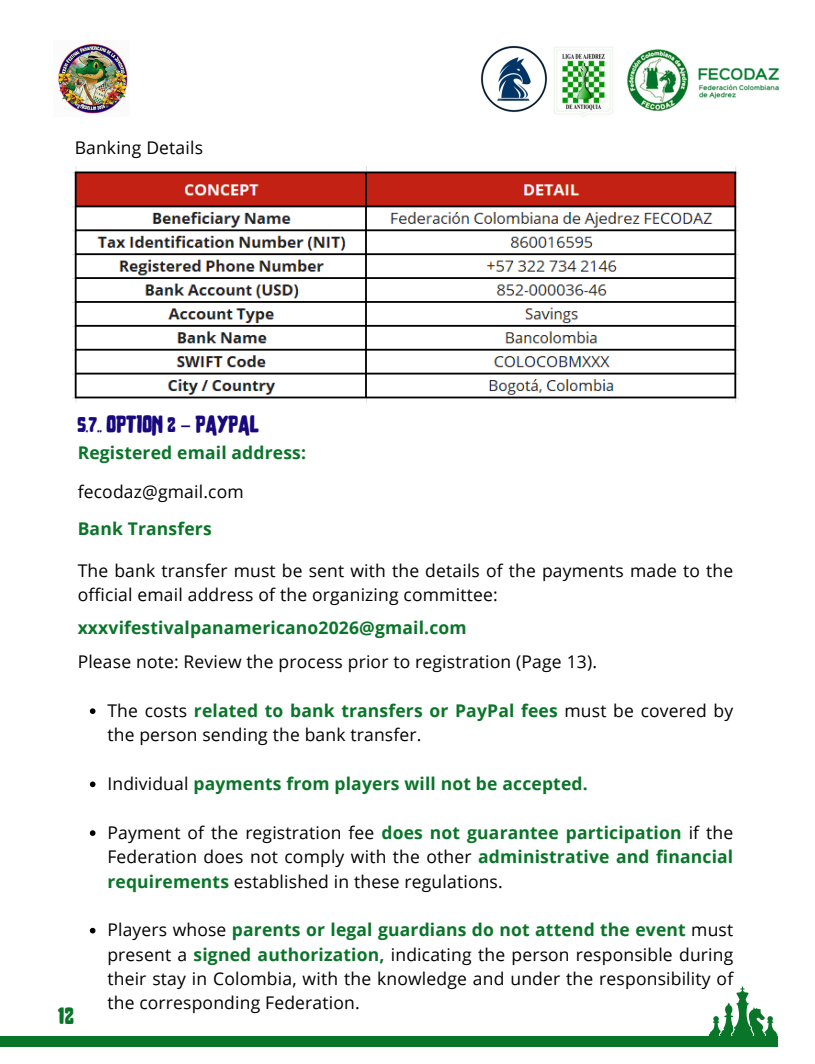
<style>
.page{position:relative;width:815px;height:1064px;background:#fff}
.page>*{position:absolute;margin:0;border:0;box-sizing:border-box;transform-origin:0 0}
.t1{font:700 23.75px "BROTHER";color:#097528}
.t2{font:700 21.25px "BROTHER";letter-spacing:.01em;color:#18097e}
.t3{font:17.5px/24.4px "Open Sans";letter-spacing:.01em;color:#000}
.t4{font:700 17.5px "Open Sans";letter-spacing:.01em;color:#097528}
.s1{font-family:"Noto Sans";font-weight:400}
.s2{font-weight:700;color:#097528}
.s3{font-weight:400;color:#000}
</style>
<div class="page">
<div style="left:0;top:1035px;width:778px;height:11px;background:#097528"></div>
<img style="left:58px;top:44px;width:70px;height:70px">
<img style="left:627px;top:50px;width:151px;height:60px">
<img style="left:554px;top:47px;width:59px;height:70px">
<img style="left:481px;top:46px;width:66px;height:66px">
<svg style="left:708px;top:986px;width:70px;height:49px"></svg>
<svg style="left:90px;top:708px;width:5px;height:5px"></svg>
<svg style="left:90px;top:781px;width:5px;height:6px"></svg>
<svg style="left:90px;top:830px;width:5px;height:5px"></svg>
<svg style="left:90px;top:927px;width:5px;height:6px"></svg>
<img style="left:73px;top:166px;width:665px;height:237px">
<p class="t3" style="left:75px;top:135px;width:130px">Banking Details</p>
<p class="t2" style="left:78px;top:415px;width:183px">5.7. OPTION 2 <span class="s1">–</span> PAYPAL</p>
<p class="t4" style="left:78px;top:440px;width:230px">Registered email address:</p>
<p class="t3" style="left:78px;top:479px;width:167px">fecodaz@gmail.com</p>
<p class="t4" style="left:78px;top:516px;width:136px">Bank Transfers</p>
<p class="t3" style="left:78px;top:558px;width:657px">The bank transfer must be sent with the details of the payments made to the official email address of the organizing committee:</p>
<p class="t4" style="left:78px;top:615px;width:390px">xxxvifestivalpanamericano2026@gmail.com</p>
<p class="t3" style="left:78px;top:649px;width:521px">Please note: Review the process prior to registration (Page 13).</p>
<p class="t3" style="left:107px;top:697px;width:627px">The costs <span class="s2">related to bank transfers or PayPal fees</span> must be covered by the person sending the bank transfer.</p>
<p class="t4" style="left:107px;top:771px;width:482px"><span class="s3">Individual</span> payments from players will not be accepted.</p>
<p class="t3" style="left:107px;top:819px;width:627px;text-align:justify">Payment of the registration fee <span class="s2">does not guarantee participation</span> if the Federation does not comply with the other <span class="s2">administrative and financial requirements</span> established in these regulations.</p>
<p class="t3" style="left:107px;top:917px;width:627px;text-align:justify">Players whose <span class="s2">parents or legal guardians do not attend the event</span> must present a <span class="s2">signed authorization,</span> indicating the person responsible during their stay in Colombia, with the knowledge and under the responsibility of the corresponding Federation.</p>
<h1 class="t1" style="left:58px;top:1005px;width:18px">12</h1>
</div>
